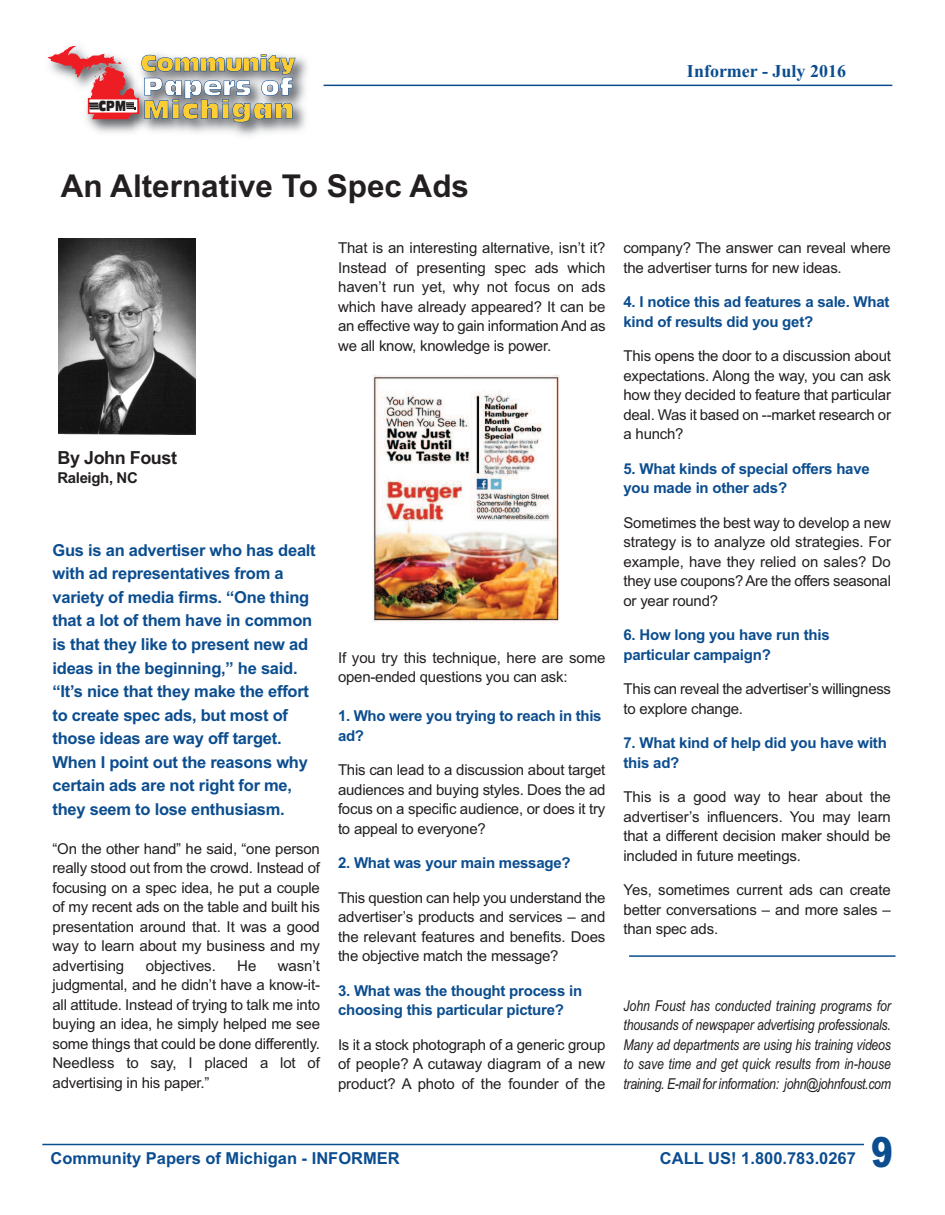
<style>
.page{position:relative;width:945px;height:1215px;background:#fff}
.page>*{position:absolute;margin:0;border:0;box-sizing:border-box;transform-origin:0 0}
.t1{font:900 41.7px "Arial";color:#0b4d8f;scale:.78 1}
.t2{font:700 31.5px "Arial";color:#231f20}
.t3{font:700 18px "Times New Roman";color:#0b4d8f}
.t4{font:700 18px "Arial";letter-spacing:-.025em;color:#231f20}
.t5{font:700 16.5px/23.5px "Arial";letter-spacing:-.015em;color:#0b4d8f}
.t6{font:15px/19.5px "Arial";letter-spacing:-.015em;color:#231f20;text-align:justify}
.t7{font:700 15px/19.5px "Arial";letter-spacing:-.015em;color:#0b4d8f}
.t8{font:italic 15px/19.5px "Arial Narrow";letter-spacing:-.02em;color:#231f20;text-align:justify}
.t9{font:700 15px "Arial";letter-spacing:-.025em;color:#231f20}
.t10{font:14.25px "Antique Olive Compact";color:#231f20;scale:.75 1}
</style>
<div class="page">
<hr style="left:324px;top:85px;width:568px;height:1px;background:#0b4d8f">
<img style="left:47px;top:57px;width:88px;height:76px">
<img style="left:135px;top:57px;width:173px;height:79px">
<svg style="left:48px;top:46px;width:248px;height:76px"></svg>
<hr style="left:42px;top:1144px;width:822px;height:1px;background:#0b4d8f">
<img style="left:59px;top:239px;width:137px;height:196px">
<img style="left:372px;top:375px;width:188px;height:248px">
<hr style="left:629px;top:955px;width:267px;height:2px;background:#0b4d8f">
<p class="t10" style="left:99px;top:100px;width:38px">CPM</p>
<p class="t3" style="left:687px;top:60px;width:161px">Informer - July 2016</p>
<h2 class="t2" style="left:61px;top:168px;width:410px">An Alternative To Spec Ads</h2>
<p class="t6" style="left:338px;top:239px;width:269px">That is an interesting alternative, isn’t it?<br>Instead of presenting spec ads which haven’t run yet, why not focus on ads which have already appeared? It can be an effective way to gain information And as we all know, knowledge is power.</p>
<p class="t4" style="left:57px;top:447px;width:121px">By John Foust</p>
<p class="t9" style="left:57px;top:469px;width:82px">Raleigh, NC</p>
<p class="t5" style="left:53px;top:538px;width:265px">Gus is an advertiser who has dealt with ad representatives from a variety of media firms. “One thing that a lot of them have in common is that they like to present new ad ideas in the beginning,” he said. “It’s nice that they make the effort to create spec ads, but most of those ideas are way off target.<br>When I point out the reasons why certain ads are not right for me, they seem to lose enthusiasm.</p>
<p class="t6" style="left:53px;top:839px;width:269px">“On the other hand” he said, “one person really stood out from the crowd. Instead of focusing on a spec idea, he put a couple of my recent ads on the table and built his presentation around that. It was a good way to learn about my business and my advertising</p>
<p class="t6" style="left:53px;top:956px;width:269px;text-indent:225px">wasn’t judgmental, and he didn’t have a know-it&shy;all attitude. Instead of trying to talk me into buying an idea, he simply helped me see some things that could be done differently.<br>Needless to say, I placed a lot of advertising in his paper.”</p>
<p class="t6" style="left:146px;top:956px;width:72px">objectives.</p>
<p class="t6" style="left:237px;top:956px;width:21px">He</p>
<p class="t6" style="left:338px;top:648px;width:269px">If you try this technique, here are some open-ended questions you can ask:</p>
<p class="t7" style="left:338px;top:707px;width:265px">1. Who were you trying to reach in this ad?</p>
<p class="t6" style="left:338px;top:761px;width:269px">This can lead to a discussion about target audiences and buying styles. Does the ad focus on a specific audience, or does it try to appeal to everyone?</p>
<p class="t7" style="left:338px;top:854px;width:234px">2. What was your main message?</p>
<p class="t6" style="left:338px;top:888px;width:269px">This question can help you understand the advertiser’s products and services – and the relevant features and benefits. Does the objective match the message?</p>
<p class="t7" style="left:338px;top:981px;width:246px">3. What was the thought process in choosing this particular picture?</p>
<p class="t6" style="left:338px;top:1035px;width:269px">Is it a stock photograph of a generic group of people? A cutaway diagram of a new product? A photo of the founder of the</p>
<p class="t6" style="left:624px;top:239px;width:269px">company? The answer can reveal where the advertiser turns for new ideas.</p>
<p class="t7" style="left:624px;top:293px;width:268px">4. I notice this ad features a sale. What kind of results did you get?</p>
<p class="t6" style="left:624px;top:347px;width:269px">This opens the door to a discussion about expectations. Along the way, you can ask how they decided to feature that particular deal. Was it based on --market research or a hunch?</p>
<p class="t7" style="left:624px;top:459px;width:248px">5. What kinds of special offers have you made in other ads?</p>
<p class="t6" style="left:624px;top:513px;width:269px">Sometimes the best way to develop a new strategy is to analyze old strategies. For example, have they relied on sales? Do they use coupons? Are the offers seasonal or year round?</p>
<p class="t7" style="left:624px;top:626px;width:208px">6. How long you have run this particular campaign?</p>
<p class="t6" style="left:624px;top:680px;width:269px">This can reveal the advertiser’s willingness to explore change.</p>
<p class="t7" style="left:624px;top:734px;width:265px">7. What kind of help did you have with this ad?</p>
<p class="t6" style="left:624px;top:788px;width:269px">This is a good way to hear about the advertiser’s influencers. You may learn that a different decision maker should be included in future meetings.</p>
<p class="t6" style="left:624px;top:881px;width:269px">Yes, sometimes current ads can create better conversations – and more sales – than spec ads.</p>
<p class="t8" style="left:624px;top:996px;width:269px">John Foust has conducted training programs for thousands of newspaper advertising professionals.<br>Many ad departments are using his training videos to save time and get quick results from in-house training. E-mail for information: john@johnfoust.com</p>
<p class="t5" style="left:51px;top:1147px;width:351px">Community Papers of Michigan - INFORMER</p>
<p class="t5" style="left:660px;top:1146px;width:197px">CALL US! 1.800.783.0267</p>
<h1 class="t1" style="left:871px;top:1128px;width:29px">9</h1>
</div>
